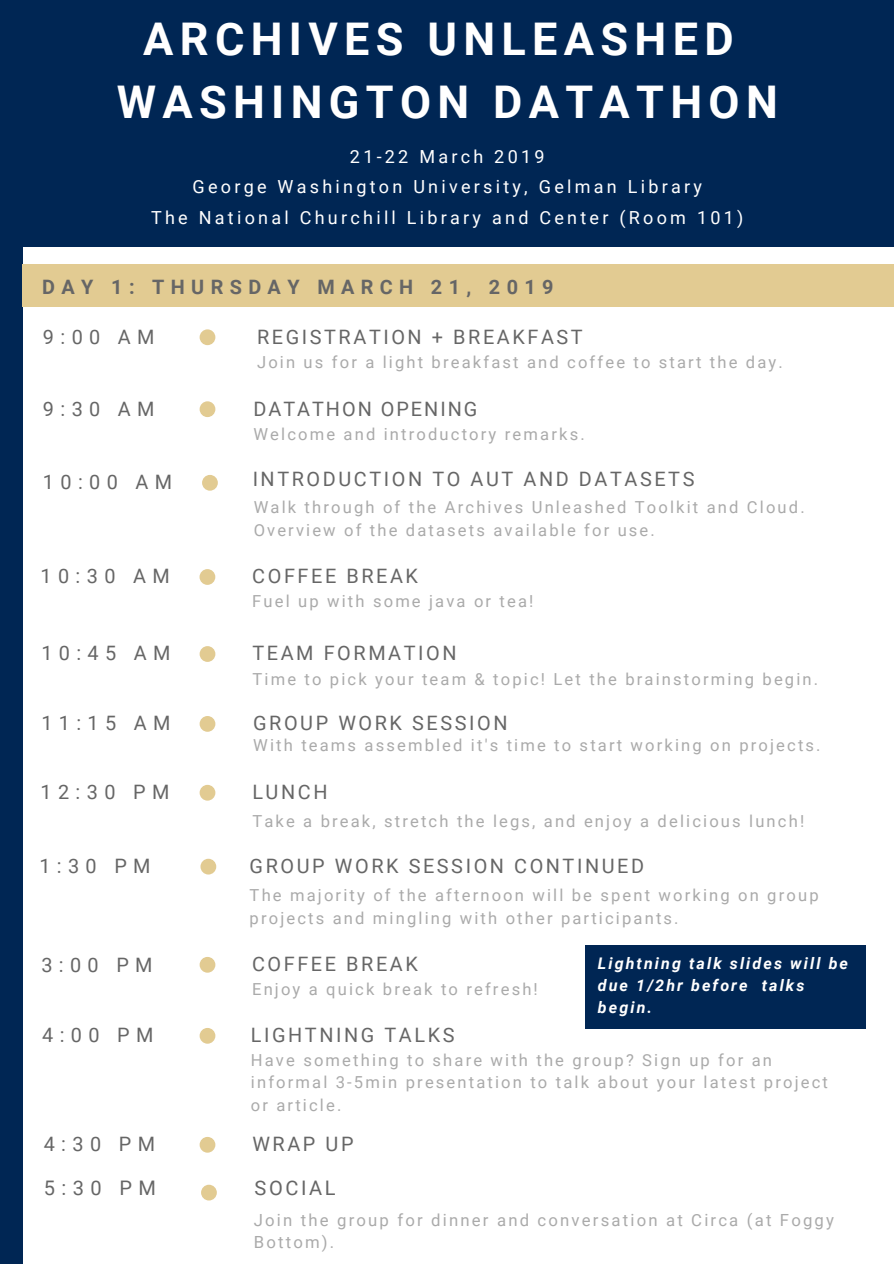
<style>
.page{position:relative;width:894px;height:1264px;background:#fff}
.page>*{position:absolute;margin:0;border:0;box-sizing:border-box;transform-origin:0 0}
.t1{font:700 45px/63px "Roboto";letter-spacing:.14em;color:#fff;text-align:center}
.t2{font:20.1px "Roboto";letter-spacing:.13em;color:#666}
.t3{font:19.8px "Roboto";letter-spacing:.13em;color:#666}
.t4{font:700 19.8px "Roboto";letter-spacing:.32em;color:#666}
.t5{font:19.8px "Roboto";letter-spacing:.1em;color:#666}
.t6{font:18px/30.5px "Roboto";letter-spacing:.18em;color:#fff;text-align:center}
.t7{font:16.65px/22.8px "Roboto";letter-spacing:.13em;color:#aaa}
.t8{font:16.5px/22.5px "Roboto";letter-spacing:.13em;color:#aaa}
.t9{font:italic 700 16.05px/21.8px "Roboto";letter-spacing:.13em;color:#fff}
</style>
<div class="page">
<div style="left:0;top:0;width:893px;height:247px;background:#002654"></div>
<div style="left:0;top:246px;width:22px;height:1017px;background:#002654"></div>
<div style="left:22px;top:264px;width:871px;height:42px;background:#e2cb92"></div>
<div style="left:199px;top:329px;width:16px;height:16px;background:#e2cb92;border-radius:50%"></div>
<div style="left:199px;top:401px;width:16px;height:16px;background:#e2cb92;border-radius:50%"></div>
<div style="left:202px;top:475px;width:16px;height:15px;background:#e2cb92;border-radius:50%"></div>
<div style="left:199px;top:569px;width:16px;height:16px;background:#e2cb92;border-radius:50%"></div>
<div style="left:199px;top:646px;width:16px;height:16px;background:#e2cb92;border-radius:50%"></div>
<div style="left:199px;top:716px;width:16px;height:15px;background:#e2cb92;border-radius:50%"></div>
<div style="left:199px;top:784px;width:16px;height:16px;background:#e2cb92;border-radius:50%"></div>
<div style="left:200px;top:858px;width:16px;height:16px;background:#e2cb92;border-radius:50%"></div>
<div style="left:585px;top:945px;width:280px;height:83px;background:#002654"></div>
<div style="left:199px;top:956px;width:16px;height:16px;background:#e2cb92;border-radius:50%"></div>
<div style="left:199px;top:1027px;width:16px;height:16px;background:#e2cb92;border-radius:50%"></div>
<div style="left:199px;top:1136px;width:16px;height:16px;background:#e2cb92;border-radius:50%"></div>
<div style="left:201px;top:1184px;width:16px;height:16px;background:#e2cb92;border-radius:50%"></div>
<h1 class="t1" style="left:117px;top:8px;width:662px">ARCHIVES UNLEASHED<br>WASHINGTON DATATHON</h1>
<p class="t6" style="left:151px;top:141px;width:593px">21-22 March 2019<br>George Washington University, Gelman Library<br>The National Churchill Library and Center (Room 101)</p>
<p class="t4" style="left:42px;top:276px;width:512px">DAY 1: THURSDAY MARCH 21, 2019</p>
<p class="t3" style="left:43px;top:325px;width:113px">9:00 AM</p>
<p class="t3" style="left:257px;top:325px;width:327px">REGISTRATION + BREAKFAST</p>
<p class="t8" style="left:257px;top:351px;width:527px">Join us for a light breakfast and coffee to start the day.</p>
<p class="t3" style="left:43px;top:397px;width:113px">9:30 AM</p>
<p class="t5" style="left:253px;top:397px;width:225px">DATATHON OPENING</p>
<p class="t8" style="left:253px;top:422px;width:333px">Welcome and introductory remarks.</p>
<p class="t3" style="left:43px;top:471px;width:131px">10:00 AM</p>
<p class="t3" style="left:252px;top:467px;width:443px">INTRODUCTION TO AUT AND DATASETS</p>
<p class="t8" style="left:253px;top:496px;width:552px">Walk through of the Archives Unleashed Toolkit and Cloud.<br>Overview of the datasets available for use.</p>
<p class="t3" style="left:41px;top:565px;width:131px">10:30 AM</p>
<p class="t3" style="left:252px;top:565px;width:167px">COFFEE BREAK</p>
<p class="t8" style="left:252px;top:590px;width:282px">Fuel up with some java or tea!</p>
<p class="t3" style="left:41px;top:642px;width:131px">10:45 AM</p>
<p class="t3" style="left:252px;top:642px;width:206px">TEAM FORMATION</p>
<p class="t8" style="left:252px;top:668px;width:567px">Time to pick your team &amp; topic! Let the brainstorming begin.</p>
<p class="t3" style="left:41px;top:712px;width:131px">11:15 AM</p>
<p class="t3" style="left:253px;top:712px;width:256px">GROUP WORK SESSION</p>
<p class="t8" style="left:253px;top:734px;width:568px">With teams assembled it's time to start working on projects.</p>
<p class="t3" style="left:41px;top:780px;width:130px">12:30 PM</p>
<p class="t3" style="left:252px;top:780px;width:77px">LUNCH</p>
<p class="t8" style="left:252px;top:810px;width:553px">Take a break, stretch the legs, and enjoy a delicious lunch!</p>
<p class="t3" style="left:39px;top:854px;width:113px">1:30 PM</p>
<p class="t3" style="left:249px;top:854px;width:396px">GROUP WORK SESSION CONTINUED</p>
<p class="t8" style="left:249px;top:884px;width:570px">The majority of the afternoon will be spent working on group projects and mingling with other participants.</p>
<p class="t3" style="left:41px;top:954px;width:113px">3:00 PM</p>
<p class="t3" style="left:252px;top:952px;width:167px">COFFEE BREAK</p>
<p class="t8" style="left:252px;top:977px;width:287px">Enjoy a quick break to refresh!</p>
<p class="t3" style="left:42px;top:1023px;width:113px">4:00 PM</p>
<p class="t3" style="left:251px;top:1023px;width:205px">LIGHTNING TALKS</p>
<p class="t9" style="left:597px;top:953px;width:252px">Lightning talk slides will be due 1/2hr before talks begin.</p>
<p class="t8" style="left:251px;top:1048px;width:578px">Have something to share with the group? Sign up for an informal 3-5min presentation to talk about your latest project or article.</p>
<p class="t3" style="left:44px;top:1132px;width:113px">4:30 PM</p>
<p class="t3" style="left:252px;top:1132px;width:103px">WRAP UP</p>
<p class="t2" style="left:44px;top:1176px;width:114px">5:30 PM</p>
<p class="t2" style="left:254px;top:1176px;width:83px">SOCIAL</p>
<p class="t7" style="left:254px;top:1208px;width:581px">Join the group for dinner and conversation at Circa (at Foggy<br>Bottom).</p>
</div>
